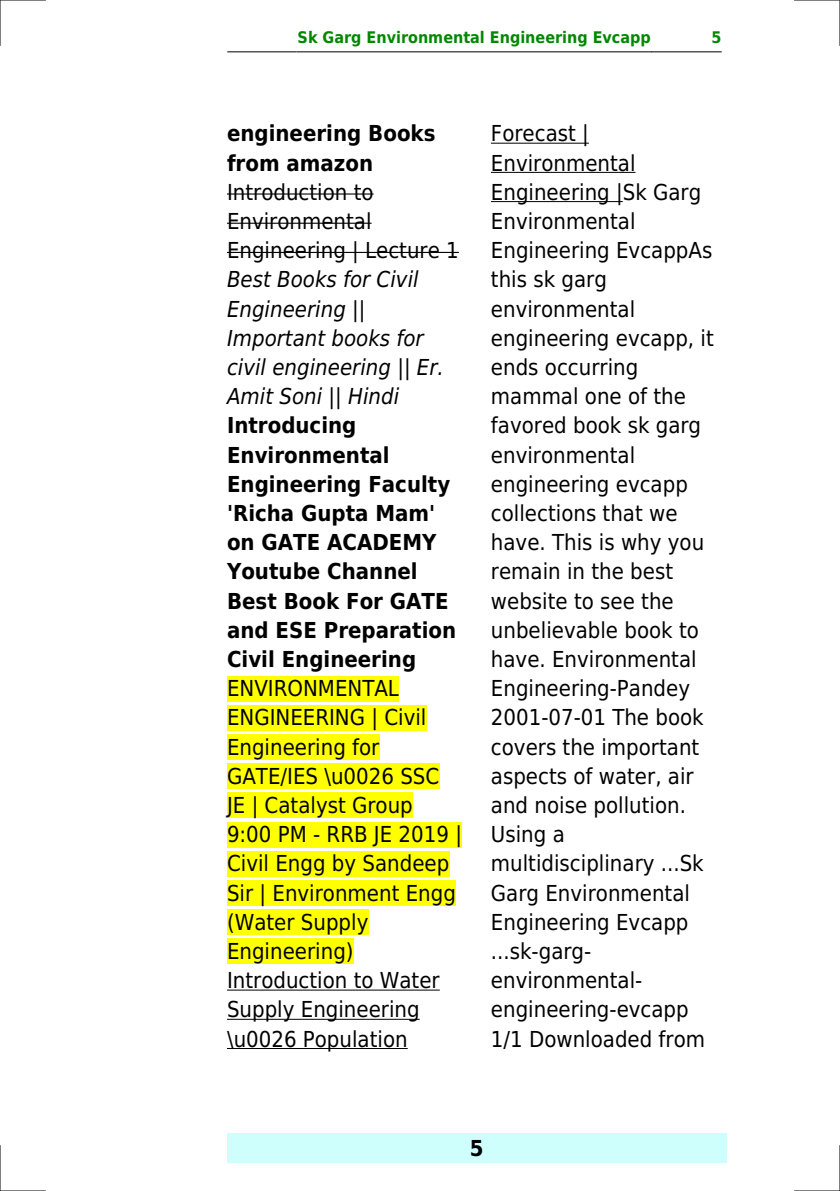
<style>
.page{position:relative;width:840px;height:1191px;background:#fff}
.page>*{position:absolute;margin:0;border:0;box-sizing:border-box;transform-origin:0 0}
.t1{font:22px/29.2px "DejaVu Sans Condensed";color:#000}
.t2{font:700 22px/29.2px "DejaVu Sans Condensed";color:#000}
.t3{font:italic 22px/29.2px "DejaVu Sans Condensed";color:#000}
.t4{font:700 16px "DejaVu Sans Condensed";color:#080}
</style>
<div class="page">
<hr style="left:227px;top:51px;width:69px;height:1px;background:#000">
<hr style="left:297px;top:51px;width:354px;height:1px;background:#000">
<hr style="left:651px;top:51px;width:69px;height:1px;background:#000">
<div style="left:227px;top:1133px;width:499px;height:29px;background:#cffffc"></div>
<hr style="left:227px;top:193px;width:146px;height:2px;background:#000">
<hr style="left:227px;top:223px;width:144px;height:1px;background:#000">
<hr style="left:227px;top:252px;width:231px;height:1px;background:#000">
<div style="left:227px;top:676px;width:172px;height:25px;background:#ff0"></div>
<div style="left:227px;top:705px;width:199px;height:25px;background:#ff0"></div>
<div style="left:227px;top:734px;width:152px;height:26px;background:#ff0"></div>
<div style="left:227px;top:763px;width:212px;height:26px;background:#ff0"></div>
<div style="left:227px;top:792px;width:185px;height:26px;background:#ff0"></div>
<div style="left:227px;top:821px;width:234px;height:26px;background:#ff0"></div>
<div style="left:227px;top:851px;width:222px;height:25px;background:#ff0"></div>
<div style="left:227px;top:880px;width:228px;height:25px;background:#ff0"></div>
<div style="left:227px;top:909px;width:141px;height:26px;background:#ff0"></div>
<div style="left:227px;top:938px;width:126px;height:26px;background:#ff0"></div>
<hr style="left:227px;top:989px;width:212px;height:1px;background:#000">
<hr style="left:227px;top:1018px;width:192px;height:1px;background:#000">
<hr style="left:227px;top:1048px;width:180px;height:1px;background:#000">
<hr style="left:490px;top:143px;width:98px;height:1px;background:#000">
<hr style="left:490px;top:172px;width:145px;height:1px;background:#000">
<hr style="left:490px;top:201px;width:132px;height:1px;background:#000">
<hr style="left:0;top:0;width:45px;height:1px;background:#000">
<hr style="left:794px;top:0;width:45px;height:1px;background:#000">
<hr style="left:0;top:1190px;width:45px;height:1px;background:#000">
<hr style="left:794px;top:1190px;width:45px;height:1px;background:#000">
<hr style="left:0;top:0;width:1px;height:45px;background:#000">
<hr style="left:0;top:1145px;width:1px;height:46px;background:#000">
<hr style="left:839px;top:0;width:1px;height:45px;background:#000">
<hr style="left:839px;top:1145px;width:1px;height:46px;background:#000">
<p class="t4" style="left:297px;top:29px;width:354px">Sk Garg Environmental Engineering Evcapp</p>
<p class="t4" style="left:711px;top:29px;width:12px">5</p>
<p class="t2" style="left:227px;top:119px;width:210px">engineering Books from amazon</p>
<p class="t1" style="left:227px;top:177px;width:233px">Introduction to<br>Environmental<br>Engineering | Lecture 1</p>
<p class="t3" style="left:227px;top:265px;width:218px">Best Books for Civil<br>Engineering ||<br>Important books for civil engineering || Er.<br>Amit Soni || Hindi</p>
<p class="t2" style="left:227px;top:411px;width:230px">Introducing<br>Environmental<br>Engineering Faculty 'Richa Gupta Mam' on GATE ACADEMY<br>Youtube Channel<br>Best Book For GATE and ESE Preparation<br>Civil Engineering</p>
<p class="t1" style="left:227px;top:674px;width:236px">ENVIRONMENTAL<br>ENGINEERING | Civil<br>Engineering for<br>GATE/IES \u0026 SSC<br>JE | Catalyst Group<br>9:00 PM - RRB JE 2019 |<br>Civil Engg by Sandeep<br>Sir | Environment Engg (Water Supply<br>Engineering)<br>Introduction to Water<br>Supply Engineering \u0026 Population</p>
<p class="t1" style="left:490px;top:119px;width:224px">Forecast |<br>Environmental<br>Engineering |Sk Garg<br>Environmental<br>Engineering EvcappAs this sk garg environmental engineering evcapp, it ends occurring mammal one of the favored book sk garg environmental engineering evcapp collections that we have. This is why you remain in the best website to see the unbelievable book to have. Environmental<br>Engineering-Pandey<br>2001-07-01 The book covers the important aspects of water, air and noise pollution.<br>Using a multidisciplinary ...Sk<br>Garg Environmental<br>Engineering Evcapp ...sk-garg&shy;environmental&shy;engineering-evcapp<br>1/1 Downloaded from</p>
<p class="t2" style="left:469px;top:1133px;width:15px">5</p>
</div>
